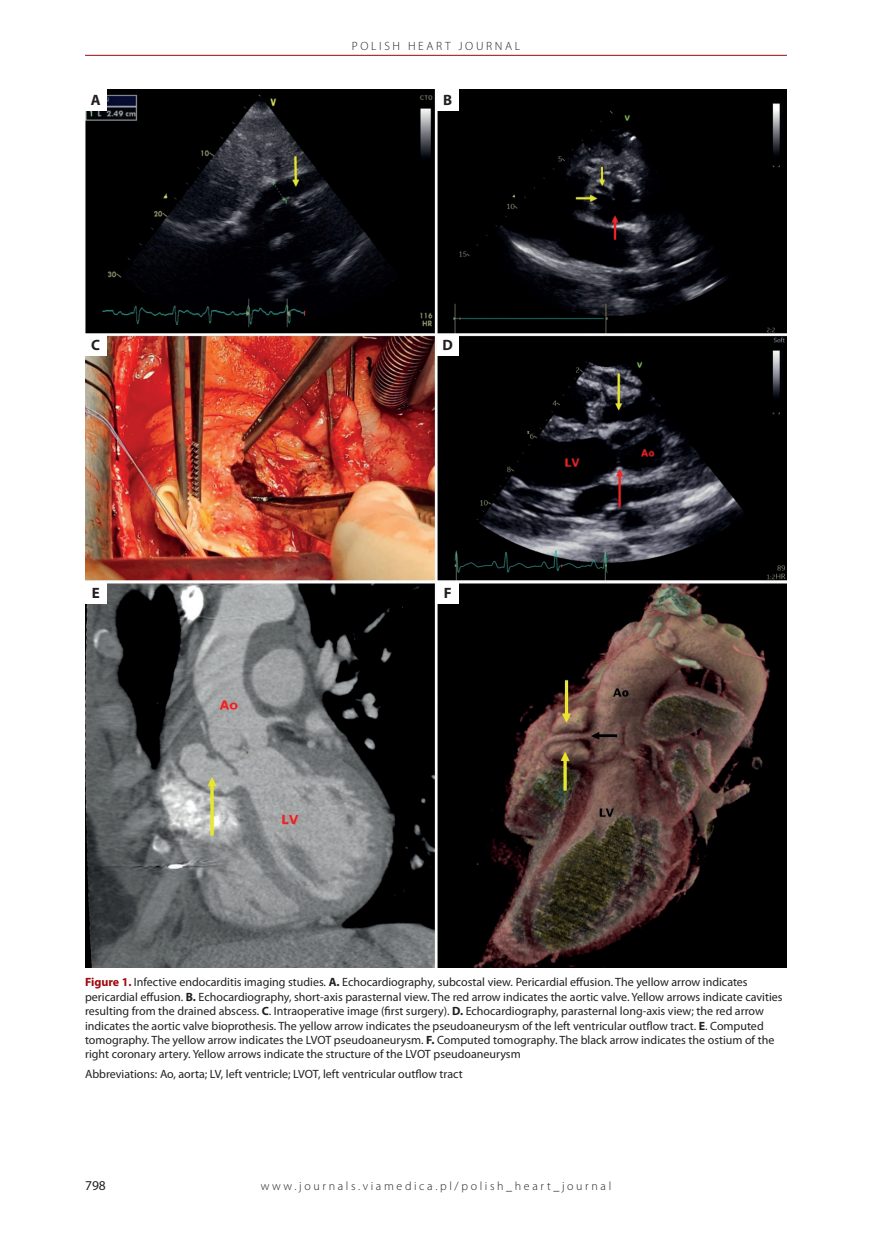
<style>
.page{position:relative;width:872px;height:1234px;background:#fff}
.page>*{position:absolute;margin:0;border:0;box-sizing:border-box;transform-origin:0 0}
.t1{font:700 15px "Myriad Pro";color:#231f20}
.t2{font:13.5px "Myriad Pro";color:#231f20}
.t3{font:12px/14.4px "Myriad Pro";color:#231f20}
.t4{font:300 12px "Myriad Pro";letter-spacing:.22em;color:#231f20}
.s1{font-weight:700;color:#9d070d}
.s2{font-weight:700}
</style>
<div class="page">
<hr style="left:85px;top:55px;width:702px;height:1px;background:#9d070d">
<img style="left:85px;top:89px;width:702px;height:878px">
<div style="left:85px;top:89px;width:21px;height:22px;background:#fff"></div>
<div style="left:437px;top:89px;width:21px;height:22px;background:#fff"></div>
<div style="left:85px;top:334px;width:21px;height:21px;background:#fff"></div>
<div style="left:437px;top:334px;width:21px;height:21px;background:#fff"></div>
<div style="left:85px;top:582px;width:21px;height:21px;background:#fff"></div>
<div style="left:437px;top:582px;width:21px;height:21px;background:#fff"></div>
<p class="t4" style="left:352px;top:39px;width:170px">POLISH HEART JOURNAL</p>
<p class="t1" style="left:91px;top:90px;width:11px">A</p>
<p class="t1" style="left:443px;top:90px;width:11px">B</p>
<p class="t1" style="left:91px;top:335px;width:10px">C</p>
<p class="t1" style="left:442px;top:335px;width:12px">D</p>
<p class="t1" style="left:92px;top:582px;width:10px">E</p>
<p class="t1" style="left:444px;top:582px;width:9px">F</p>
<p class="t3" style="left:85px;top:974px;width:699px"><span class="s1">Figure 1.</span> Infective endocarditis imaging studies. <span class="s2">A.</span> Echocardiography, subcostal view. Pericardial effusion. The yellow arrow indicates pericardial effusion. <span class="s2">B.</span> Echocardiography, short-axis parasternal view. The red arrow indicates the aortic valve. Yellow arrows indicate cavities resulting from the drained abscess. <span class="s2">C</span>. Intraoperative image (first surgery). <span class="s2">D.</span> Echocardiography, parasternal long-axis view; the red arrow indicates the aortic valve bioprothesis. The yellow arrow indicates the pseudoaneurysm of the left ventricular outflow tract. <span class="s2">E</span>. Computed tomography. The yellow arrow indicates the LVOT pseudoaneurysm. <span class="s2">F.</span> Computed tomography. The black arrow indicates the ostium of the right coronary artery. Yellow arrows indicate the structure of the LVOT pseudoaneurysm</p>
<p class="t3" style="left:85px;top:1066px;width:379px">Abbreviations: Ao, aorta; LV, left ventricle; LVOT, left ventricular outflow tract</p>
<p class="t2" style="left:85px;top:1176px;width:22px">798</p>
<p class="t4" style="left:261px;top:1179px;width:352px">www.journals.viamedica.pl/polish_heart_journal</p>
</div>
